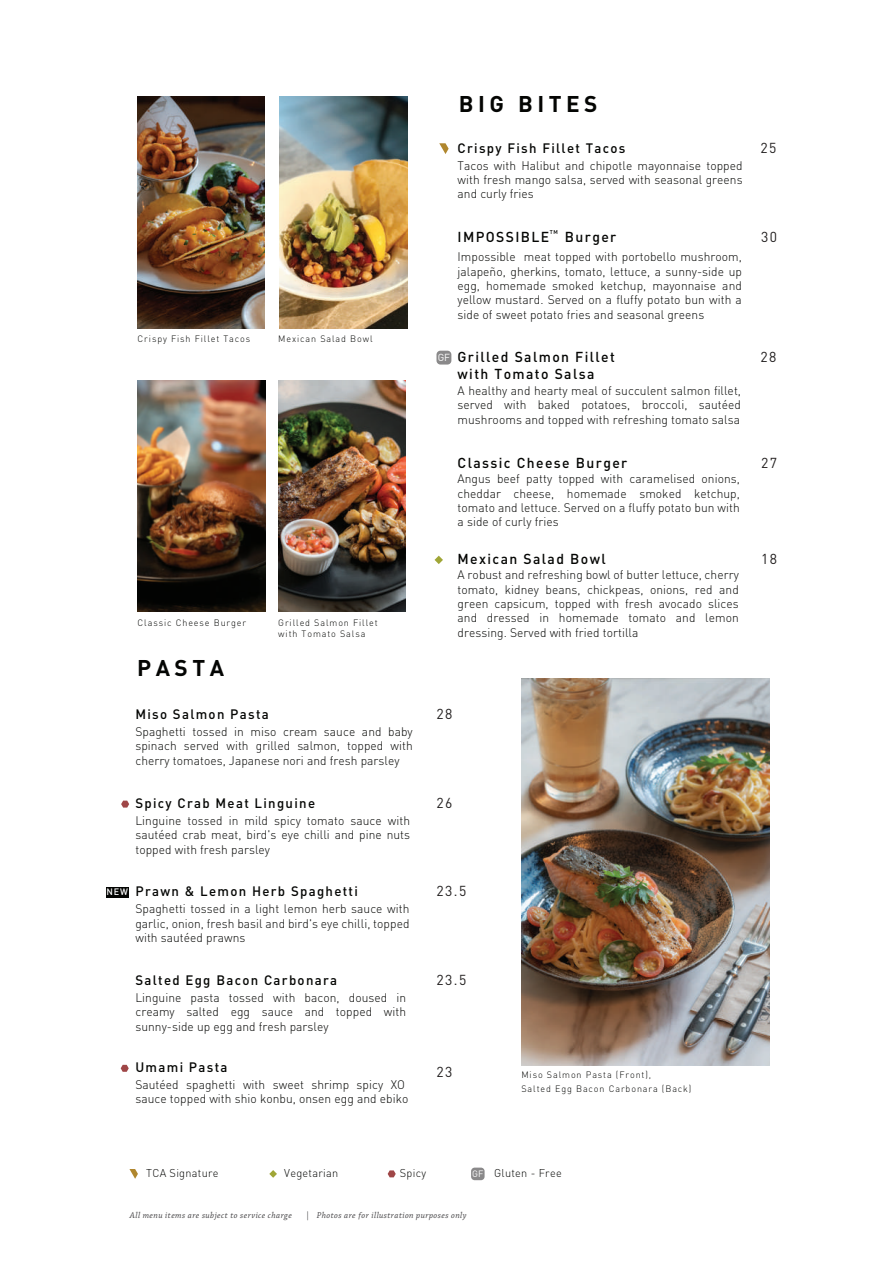
<style>
.page{position:relative;width:893px;height:1263px;background:#fff}
.page>*{position:absolute;margin:0;border:0;box-sizing:border-box;transform-origin:0 0}
.t1{font:700 22.5px "DIN Pro";letter-spacing:.2em;color:#040503}
.t2{font:500 14.25px "DIN Pro";letter-spacing:.1em;color:#040503}
.t3{font:14.25px "DIN Pro";letter-spacing:.1em;color:#211e1e}
.t4{font:500 13.5px "DIN Pro";letter-spacing:.1em;color:#040503}
.t5{font:300 12.3px/14.4px "DIN Pro";letter-spacing:.005em;color:#040503;text-align:justify}
.t6{font:300 11.25px "DIN Pro";letter-spacing:.025em;color:#040503}
.t7{font:300 9.3px/13.6px "DIN Pro";letter-spacing:.1em;color:#040503}
.t8{font:500 9.3px "DIN Pro";color:#fff}
.t9{font:italic 9px "Chaparral Pro";letter-spacing:.05em;color:#424143}
.t10{font:500 5.55px "DIN Pro";color:#040503}
.s1{font-weight:400;font-size:10.05px;color:#fff}
.s2{font-weight:400;font-size:9.15px;color:#fff}
</style>
<div class="page">
<svg style="left:121px;top:1065px;width:8px;height:7px"></svg>
<svg style="left:121px;top:801px;width:8px;height:6px"></svg>
<img style="left:521px;top:679px;width:248px;height:386px">
<img style="left:138px;top:97px;width:127px;height:231px">
<img style="left:138px;top:380px;width:128px;height:232px">
<img style="left:278px;top:380px;width:127px;height:232px">
<div style="left:436px;top:351px;width:15px;height:14px;background:#8a898a;border-radius:4px"></div>
<svg style="left:439px;top:143px;width:10px;height:11px"></svg>
<img style="left:279px;top:97px;width:128px;height:231px">
<svg style="left:435px;top:556px;width:8px;height:8px"></svg>
<div style="left:106px;top:887px;width:23px;height:10px;background:#040503"></div>
<svg style="left:129px;top:1169px;width:9px;height:10px"></svg>
<svg style="left:388px;top:1170px;width:8px;height:7px"></svg>
<svg style="left:269px;top:1170px;width:8px;height:8px"></svg>
<div style="left:471px;top:1167px;width:14px;height:13px;background:#8a898a;border-radius:4px"></div>
<h1 class="t1" style="left:459px;top:89px;width:140px">BIG BITES</h1>
<p class="t4" style="left:458px;top:139px;width:169px">Crispy Fish Fillet Tacos</p>
<p class="t3" style="left:760px;top:138px;width:17px">25</p>
<p class="t5" style="left:458px;top:158px;width:287px">Tacos with Halibut and chipotle mayonnaise topped with fresh mango salsa, served with seasonal greens and curly fries</p>
<p class="t10" style="left:550px;top:228px;width:10px">TM</p>
<p class="t2" style="left:458px;top:227px;width:160px">IMPOSSIBLE Burger</p>
<p class="t3" style="left:761px;top:227px;width:17px">30</p>
<p class="t7" style="left:138px;top:332px;width:114px">Crispy Fish Fillet Tacos</p>
<p class="t7" style="left:278px;top:332px;width:96px">Mexican Salad Bowl</p>
<p class="t7" style="left:138px;top:615px;width:110px">Classic Cheese Burger</p>
<p class="t7" style="left:278px;top:617px;width:101px;line-height:10.8px">Grilled Salmon Fillet with Tomato Salsa</p>
<h1 class="t1" style="left:137px;top:653px;width:88px">PASTA</h1>
<p class="t5" style="left:458px;top:249px;width:286px">Impossible meat topped with portobello mushroom, jalapeño, gherkins, tomato, lettuce, a sunny-side up egg, homemade smoked ketchup, mayonnaise and yellow mustard. Served on a fluffy potato bun with a side of sweet potato fries and seasonal greens</p>
<p class="t2" style="left:438px;top:347px;width:179px"><span class="s1">GF</span> Grilled Salmon Fillet</p>
<p class="t3" style="left:760px;top:347px;width:17px">28</p>
<p class="t2" style="left:458px;top:364px;width:138px">with Tomato Salsa</p>
<p class="t5" style="left:458px;top:383px;width:285px">A healthy and hearty meal of succulent salmon fillet, served with baked potatoes, broccoli, sautéed mushrooms and topped with refreshing tomato salsa</p>
<p class="t2" style="left:458px;top:453px;width:171px">Classic Cheese Burger</p>
<p class="t3" style="left:761px;top:454px;width:17px">27</p>
<p class="t5" style="left:458px;top:471px;width:284px">Angus beef patty topped with caramelised onions, cheddar cheese, homemade smoked ketchup, tomato and lettuce. Served on a fluffy potato bun with a side of curly fries</p>
<p class="t2" style="left:458px;top:549px;width:150px">Mexican Salad Bowl</p>
<p class="t3" style="left:761px;top:549px;width:17px">18</p>
<p class="t5" style="left:458px;top:567px;width:283px">A robust and refreshing bowl of butter lettuce, cherry tomato, kidney beans, chickpeas, onions, red and green capsicum, topped with fresh avocado slices and dressed in homemade tomato and lemon dressing. Served with fried tortilla</p>
<p class="t4" style="left:135px;top:705px;width:135px">Miso Salmon Pasta</p>
<p class="t3" style="left:437px;top:704px;width:17px">28</p>
<p class="t5" style="left:135px;top:724px;width:279px">Spaghetti tossed in miso cream sauce and baby spinach served with grilled salmon, topped with cherry tomatoes, Japanese nori and fresh parsley</p>
<p class="t4" style="left:135px;top:794px;width:181px">Spicy Crab Meat Linguine</p>
<p class="t3" style="left:437px;top:793px;width:17px">26</p>
<p class="t5" style="left:135px;top:813px;width:276px">Linguine tossed in mild spicy tomato sauce with sautéed crab meat, bird's eye chilli and pine nuts topped with fresh parsley</p>
<p class="t4" style="left:135px;top:882px;width:224px">Prawn &amp; Lemon Herb Spaghetti</p>
<p class="t3" style="left:437px;top:881px;width:31px">23.5</p>
<p class="t5" style="left:135px;top:901px;width:276px">Spaghetti tossed in a light lemon herb sauce with garlic, onion, fresh basil and bird's eye chilli, topped with sautéed prawns</p>
<p class="t8" style="left:106px;top:885px;width:23px">NEW</p>
<p class="t4" style="left:135px;top:971px;width:203px">Salted Egg Bacon Carbonara</p>
<p class="t3" style="left:437px;top:970px;width:31px">23.5</p>
<p class="t5" style="left:135px;top:989px;width:272px">Linguine pasta tossed with bacon, doused in creamy salted egg sauce and topped with sunny-side up egg and fresh parsley</p>
<p class="t4" style="left:135px;top:1058px;width:94px">Umami Pasta</p>
<p class="t5" style="left:135px;top:1077px;width:274px">Sautéed spaghetti with sweet shrimp spicy XO sauce topped with shio konbu, onsen egg and ebiko</p>
<p class="t3" style="left:437px;top:1062px;width:17px">23</p>
<p class="t7" style="left:521px;top:1067px;width:172px">Miso Salmon Pasta (Front),<br>Salted Egg Bacon Carbonara (Back)</p>
<p class="t6" style="left:284px;top:1165px;width:55px">Vegetarian</p>
<p class="t6" style="left:400px;top:1165px;width:28px">Spicy</p>
<p class="t6" style="left:472px;top:1165px;width:91px"><span class="s2">GF</span> Gluten - Free</p>
<p class="t9" style="left:130px;top:1210px;width:163px">All menu items are subject to service charge</p>
<p class="t9" style="left:305px;top:1210px;width:163px">| Photos are for illustration purposes only</p>
<p class="t6" style="left:146px;top:1165px;width:74px">TCA Signature</p>
</div>
